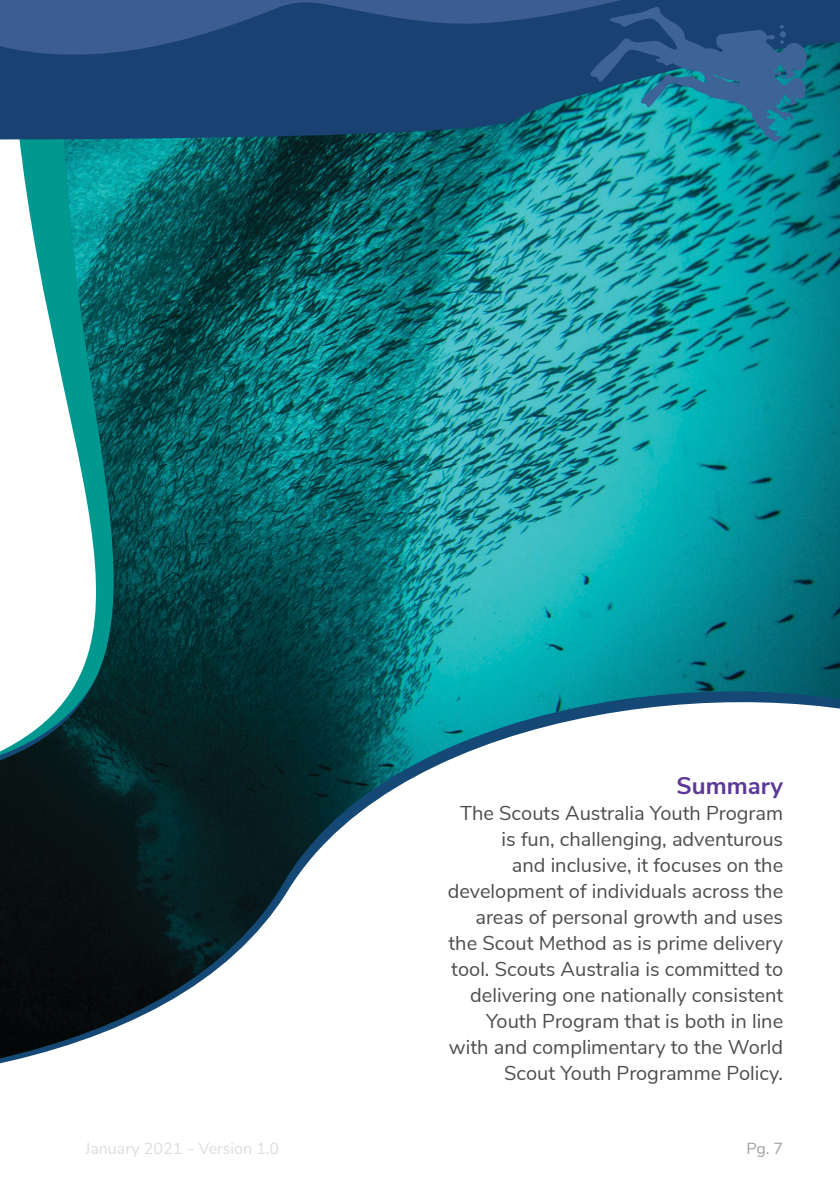
<style>
.page{position:relative;width:840px;height:1191px;background:#fff}
.page>*{position:absolute;margin:0;border:0;box-sizing:border-box;transform-origin:0 0}
.Subheading{font:700 24px "Nunito Sans";color:#5c3996}
.Body{font:20px/26px "Nunito Sans";color:#4d4d4f;text-align:right}
.t1{font:16px "Nunito Sans";color:#dcddde}
.t2{font:16px "Nunito Sans";color:#9ea0a2}
</style>
<div class="page">
<img style="left:0;top:154px;width:839px;height:904px">
<svg style="left:0;top:66px;width:839px;height:88px;fill:#194171"></svg>
<svg style="left:0;top:0;width:839px;height:66px;fill:#194171"></svg>
<svg style="left:586px;top:6px;width:222px;height:136px"></svg>
<p class="Subheading" style="left:676px;top:768px;width:108px">Summary</p>
<p class="Body" style="left:447px;top:799px;width:337px">The Scouts Australia Youth Program is fun, challenging, adventurous<br>and inclusive, it focuses on the development of individuals across the areas of personal growth and uses the Scout Method as is prime delivery tool. Scouts Australia is committed to delivering one nationally consistent Youth Program that is both in line with and complimentary to the World Scout Youth Programme Policy.</p>
<p class="t1" style="left:85px;top:1136px;width:195px">January 2021 – Version 1.0</p>
<p class="t2" style="left:746px;top:1136px;width:38px">Pg. 7</p>
</div>
